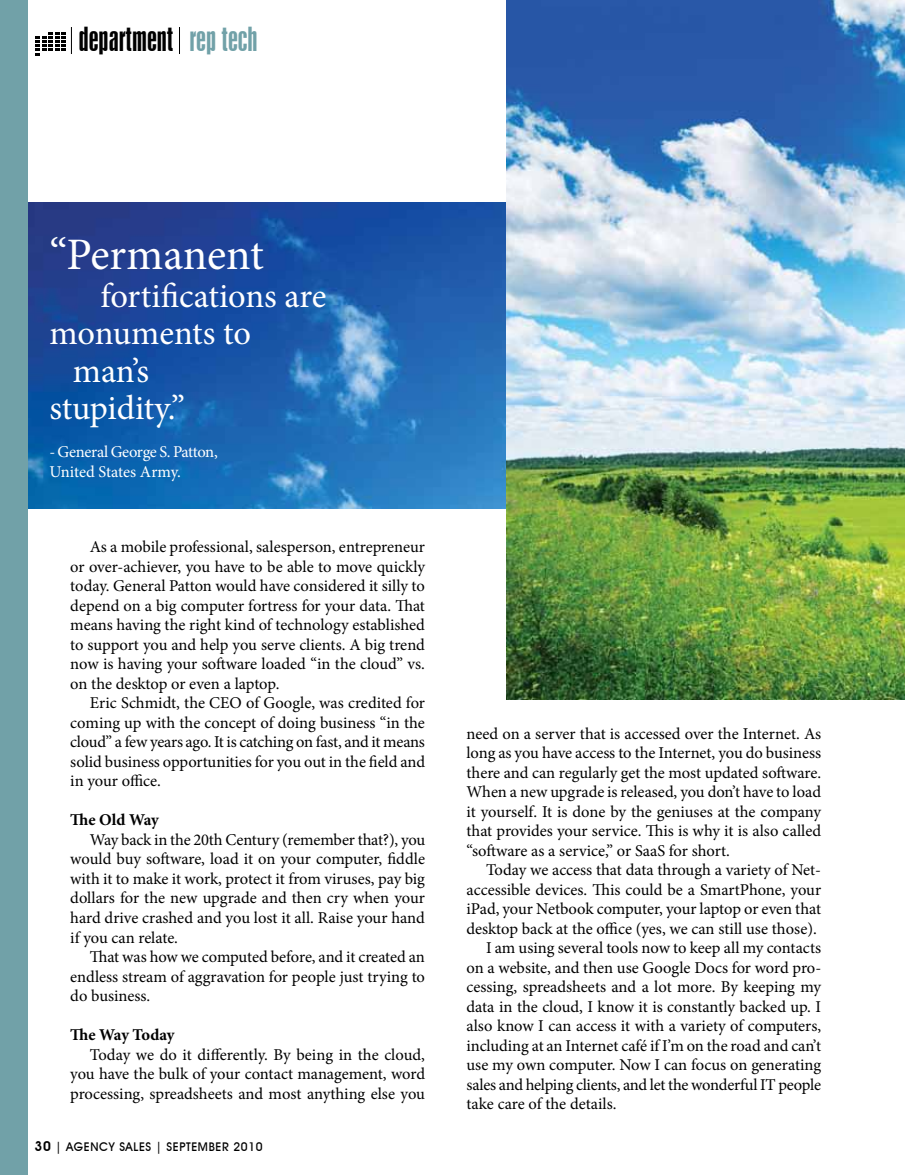
<style>
.page{position:relative;width:905px;height:1175px;background:#fff}
.page>*{position:absolute;margin:0;border:0;box-sizing:border-box;transform-origin:0 0}
.t1{font:45px "Minion Pro";letter-spacing:-.005em;color:#fff}
.t2{font:34.5px "Minion Pro";letter-spacing:-.005em;color:#fff}
.t3{font:31.05px "Swiss 924 BT Regular B";color:#000}
.t4{font:16.5px/19.5px "Minion Pro";letter-spacing:-.005em;color:#000;text-align:justify}
.t5{font:16.5px/19.5px "Minion Pro";letter-spacing:-.02em;color:#fff}
.t6{font:700 16.5px "Minion Pro";letter-spacing:-.015em;color:#000}
.t7{font:500 12px "Avant Garde IT Cby BT";letter-spacing:.05em;color:#000}
.s1{color:#71a1a8}
.s2{font-weight:600;font-size:13.5px}
</style>
<div class="page">
<img style="left:28px;top:202px;width:478px;height:306px">
<img style="left:506px;top:0;width:398px;height:699px">
<div style="left:0;top:0;width:28px;height:1174px;background:#71a1a8"></div>
<svg style="left:179px;top:27px;width:1px;height:27px"></svg>
<svg style="left:35px;top:27px;width:37px;height:29px"></svg>
<h3 class="t3" style="left:79px;top:21px;width:180px">department <span class="s1">rep tech</span></h3>
<h1 class="t1" style="left:49px;top:225px;width:216px">“Permanent</h1>
<h2 class="t2" style="left:100px;top:273px;width:227px">fortifications are</h2>
<h2 class="t2" style="left:49px;top:310px;width:203px">monuments to</h2>
<h2 class="t2" style="left:73px;top:348px;width:78px">man’s</h2>
<h2 class="t2" style="left:49px;top:385px;width:137px">stupidity.”</h2>
<p class="t5" style="left:49px;top:442px;width:170px">- General George S. Patton,<br>United States Army.</p>
<p class="t4" style="left:70px;top:537px;width:356px;text-indent:20px">As a mobile professional, salesperson, entrepreneur or over-achiever, you have to be able to move quickly today. General Patton would have considered it silly to depend on a big computer fortress for your data. That means having the right kind of technology established to support you and help you serve clients. A big trend now is having your software loaded “in the cloud” vs. on the desktop or even a laptop.</p>
<p class="t4" style="left:70px;top:693px;width:356px;text-indent:20px">Eric Schmidt, the CEO of Google, was credited for coming up with the concept of doing business “in the cloud” a few years ago. It is catching on fast, and it means solid business opportunities for you out in the field and in your office.</p>
<p class="t6" style="left:70px;top:808px;width:90px">The Old Way</p>
<p class="t4" style="left:70px;top:830px;width:356px;text-indent:20px">Way back in the 20th Century (remember that?), you would buy software, load it on your computer, fiddle with it to make it work, protect it from viruses, pay big dollars for the new upgrade and then cry when your hard drive crashed and you lost it all. Raise your hand if you can relate.</p>
<p class="t4" style="left:70px;top:947px;width:356px;text-indent:20px">That was how we computed before, and it created an endless stream of aggravation for people just trying to do business.</p>
<p class="t6" style="left:70px;top:1023px;width:106px">The Way Today</p>
<p class="t4" style="left:70px;top:1044px;width:356px;text-indent:20px">Today we do it differently. By being in the cloud, you have the bulk of your contact management, word processing, spreadsheets and most anything else you</p>
<p class="t7" style="left:34px;top:1139px;width:230px"><span class="s2">30</span> | AGENCY SALES | SEPTEMBER 2010</p>
<p class="t4" style="left:466px;top:723px;width:356px">need on a server that is accessed over the Internet. As long as you have access to the Internet, you do business there and can regularly get the most updated software.<br>When a new upgrade is released, you don’t have to load it yourself. It is done by the geniuses at the company that provides your service. This is why it is also called “software as a service,” or SaaS for short.</p>
<p class="t4" style="left:486px;top:860px;width:336px">Today we access that data through a variety of Net-</p>
<p class="t4" style="left:466px;top:879px;width:356px">accessible devices. This could be a SmartPhone, your</p>
<p class="t4" style="left:466px;top:899px;width:356px">iPad, your Netbook computer, your laptop or even that</p>
<p class="t4" style="left:466px;top:918px;width:352px">desktop back at the office (yes, we can still use those).</p>
<p class="t4" style="left:486px;top:938px;width:336px">I am using several tools now to keep all my contacts</p>
<p class="t4" style="left:466px;top:957px;width:356px">on a website, and then use Google Docs for word pro-</p>
<p class="t4" style="left:466px;top:977px;width:356px">cessing, spreadsheets and a lot more. By keeping my</p>
<p class="t4" style="left:466px;top:996px;width:356px">data in the cloud, I know it is constantly backed up. I</p>
<p class="t4" style="left:466px;top:1016px;width:356px">also know I can access it with a variety of computers,</p>
<p class="t4" style="left:466px;top:1035px;width:356px">including at an Internet café if I’m on the road and can’t</p>
<p class="t4" style="left:466px;top:1055px;width:356px">use my own computer. Now I can focus on generating</p>
<p class="t4" style="left:466px;top:1074px;width:356px">sales and helping clients, and let the wonderful IT people</p>
<p class="t4" style="left:466px;top:1094px;width:151px">take care of the details.</p>
</div>
